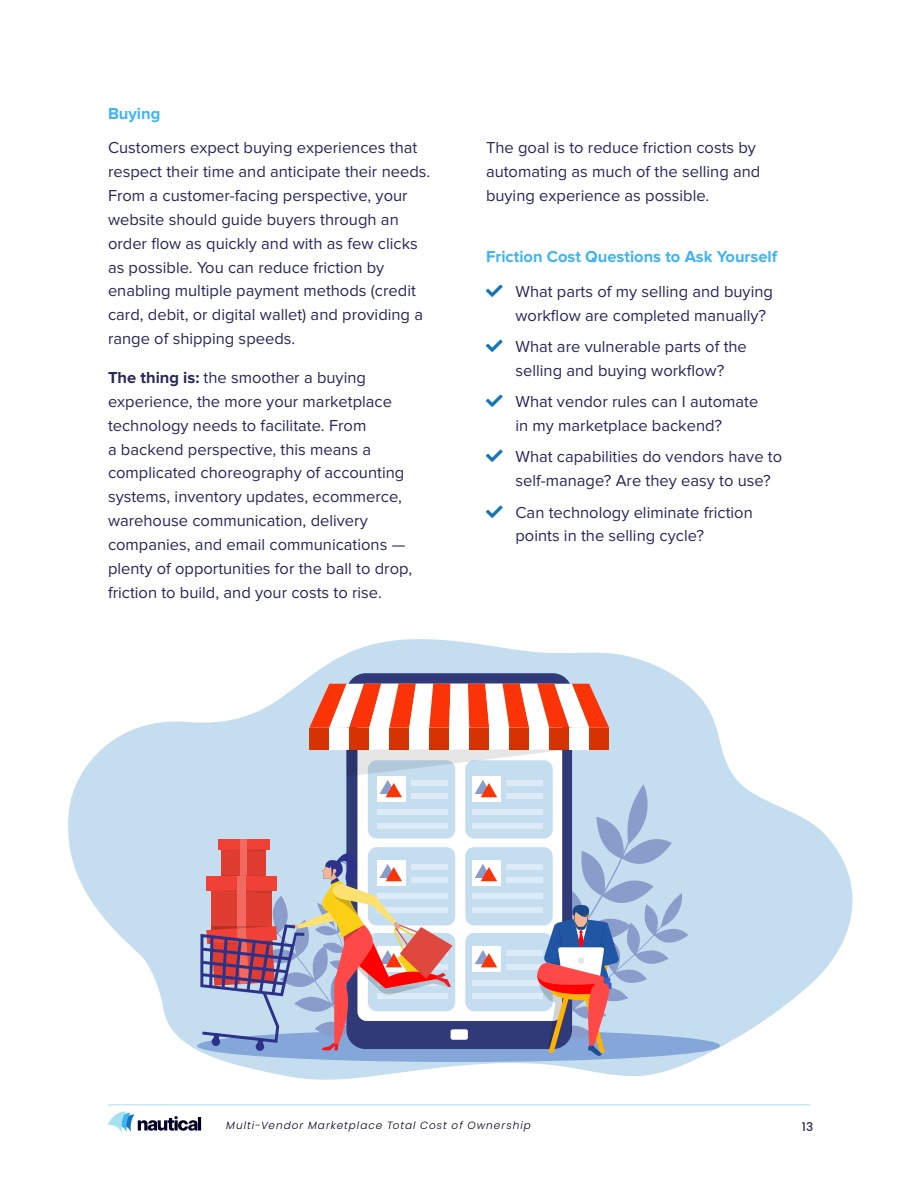
<style>
.page{position:relative;width:918px;height:1188px;background:#fff}
.page>*{position:absolute;margin:0;border:0;box-sizing:border-box;transform-origin:0 0}
.t1{font:16.5px/23.9px "Proxima Nova";color:#282859}
.t2{font:700 16.5px "Proxima Nova";color:#3fb4f3}
.t3{font:500 12px "Poppins";color:#282859}
.t4{font:italic 300 10.5px "Poppins";letter-spacing:.095em;color:#020024}
.s1{font-weight:700}
</style>
<div class="page">
<hr style="left:108px;top:1104px;width:702px;height:1px;background:#a5e0f3">
<svg style="left:108px;top:1111px;width:93px;height:22px"></svg>
<svg style="left:68px;top:639px;width:785px;height:441px;fill:#c4def0"></svg>
<div style="left:197px;top:1030px;width:523px;height:32px;background:#84a6d9;border-radius:50%"></div>
<div style="left:346px;top:673px;width:226px;height:376px;background:#313a78;border-radius:19px"></div>
<svg style="left:309px;top:684px;width:300px;height:44px;background:#f89984"></svg>
<div style="left:309px;top:728px;width:20px;height:21px;background:#d53302"></div>
<div style="left:329px;top:728px;width:20px;height:21px;background:#fff"></div>
<div style="left:349px;top:728px;width:20px;height:21px;background:#d53302"></div>
<div style="left:369px;top:728px;width:20px;height:21px;background:#fff"></div>
<div style="left:389px;top:728px;width:20px;height:21px;background:#d53302"></div>
<div style="left:409px;top:728px;width:20px;height:21px;background:#fff"></div>
<div style="left:429px;top:728px;width:20px;height:21px;background:#d53302"></div>
<div style="left:449px;top:728px;width:20px;height:21px;background:#fff"></div>
<div style="left:469px;top:728px;width:20px;height:21px;background:#d53302"></div>
<div style="left:489px;top:728px;width:20px;height:21px;background:#fff"></div>
<div style="left:509px;top:728px;width:20px;height:21px;background:#d53302"></div>
<div style="left:529px;top:728px;width:20px;height:21px;background:#fff"></div>
<div style="left:549px;top:728px;width:20px;height:21px;background:#d53302"></div>
<div style="left:589px;top:728px;width:20px;height:21px;background:#d53302"></div>
<div style="left:569px;top:728px;width:20px;height:21px;background:#fff"></div>
<svg style="left:200px;top:749px;width:488px;height:309px;background:#bbbacc"></svg>
<p class="t2" style="left:108px;top:106px;width:54px">Buying</p>
<p class="t1" style="left:108px;top:137px;width:324px">Customers expect buying experiences that respect their time and anticipate their needs.<br>From a customer-facing perspective, your website should guide buyers through an order flow as quickly and with as few clicks as possible. You can reduce friction by enabling multiple payment methods (credit card, debit, or digital wallet) and providing a range of shipping speeds.</p>
<p class="t1" style="left:108px;top:366px;width:306px"><span class="s1">The thing is:</span> the smoother a buying experience, the more your marketplace technology needs to facilitate. From<br>a backend perspective, this means a complicated choreography of accounting systems, inventory updates, ecommerce, warehouse communication, delivery companies, and email communications — plenty of opportunities for the ball to drop, friction to build, and your costs to rise.</p>
<p class="t1" style="left:486px;top:137px;width:276px">The goal is to reduce friction costs by automating as much of the selling and buying experience as possible.</p>
<h3 class="t2" style="left:486px;top:249px;width:293px">Friction Cost Questions to Ask Yourself</h3>
<p class="t1" style="left:515px;top:280px;width:259px">What parts of my selling and buying workflow are completed manually?</p>
<p class="t1" style="left:515px;top:335px;width:233px">What are vulnerable parts of the selling and buying workflow?</p>
<p class="t1" style="left:515px;top:391px;width:244px">What vendor rules can I automate in my marketplace backend?</p>
<p class="t1" style="left:515px;top:446px;width:268px">What capabilities do vendors have to self-manage? Are they easy to use?</p>
<p class="t1" style="left:515px;top:501px;width:239px">Can technology eliminate friction points in the selling cycle?</p>
<p class="t4" style="left:226px;top:1119px;width:306px">Multi-Vendor Marketplace Total Cost of Ownership</p>
<p class="t3" style="left:802px;top:1120px;width:13px">13</p>
</div>
